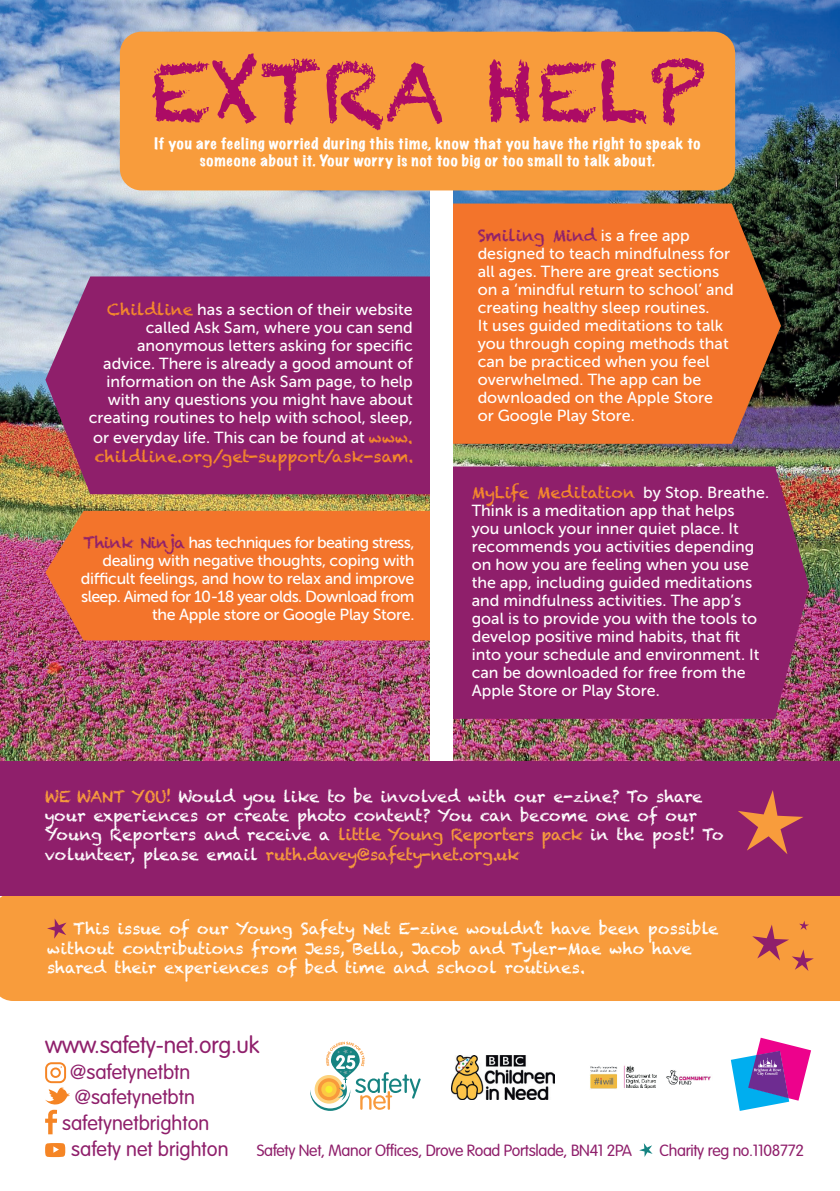
<style>
.page{position:relative;width:840px;height:1191px;background:#fff}
.page>*{position:absolute;margin:0;border:0;box-sizing:border-box;transform-origin:0 0}
.t1{font:81.2px "Chalkduster";color:#ac0b65}
.t2{font:300 23.2px "VAG Rounded Std";letter-spacing:-.01em;color:#8f1f6b}
.t3{font:300 20.2px "VAG Rounded Std";color:#8f1f6b}
.t4{font:16px/18px "Museo Sans 500";color:#fff}
.t5{font:16px/19.2px "Chalkduster";color:#fff}
.t6{font:16px/18px "Museo Sans 500";letter-spacing:-.02em;color:#fff;text-align:right}
.t7{font:300 16px "VAG Rounded Std";letter-spacing:-.02em;color:#8f1f6b}
.t8{font:16px "Chalkduster";color:#f68a2b}
.t9{font:16px "Chalkduster";color:#8f1f6b}
.t10{font:700 15px "VAG Rounded Std";color:#fff}
.t11{font:expanded 14.4px/17.2px "Marker Felt";letter-spacing:.06em;color:#fff;text-align:center}
.s1{font-family:"Chalkduster";color:#f68a2b}
.s2{font-family:"Chalkduster";color:#8f1f6b}
.s3{font-family:"Museo Sans 500";color:#fff}
.s4{color:#f89c3c}
</style>
<div class="page">
<img style="left:0;top:0;width:839px;height:761px">
<svg style="left:452px;top:203px;width:328px;height:241px;background:#e4702d"></svg>
<svg style="left:45px;top:1062px;width:25px;height:72px"></svg>
<svg style="left:45px;top:1143px;width:20px;height:14px"></svg>
<div style="left:45px;top:276px;width:384px;height:218px;background:#8f1f6b"></div>
<div style="left:45px;top:511px;width:384px;height:129px;background:#f3742b"></div>
<div style="left:452px;top:466px;width:356px;height:253px;background:#8f1f6b"></div>
<div style="left:429px;top:186px;width:23px;height:721px;background:#fff"></div>
<img style="left:451px;top:1055px;width:103px;height:44px">
<img style="left:590px;top:1065px;width:121px;height:24px">
<svg style="left:639px;top:1143px;width:13px;height:14px"></svg>
<div style="left:0;top:895px;width:839px;height:106px;background:#f89c3c"></div>
<svg style="left:47px;top:918px;width:19px;height:20px"></svg>
<svg style="left:310px;top:1041px;width:110px;height:69px"></svg>
<svg style="left:730px;top:1037px;width:80px;height:74px"></svg>
<div style="left:0;top:761px;width:839px;height:134px;background:#8f1f6b"></div>
<svg style="left:738px;top:790px;width:65px;height:64px"></svg>
<div style="left:120px;top:32px;width:614px;height:158px;background:#f89c3c;border-radius:22px"></div>
<svg style="left:703px;top:920px;width:110px;height:51px;background:#ed8f40"></svg>
<div style="left:603px;top:922px;width:87px;height:49px;background:#f89c3c"></div>
<h1 class="t1" style="left:150px;top:45px;width:557px">EXTRA HELP</h1>
<p class="t11" style="left:154px;top:135px;width:547px">If you are feeling worried during this time, know that you have the right to speak to someone about it. Your worry is not too big or too small to talk about.</p>
<p class="t4" style="left:89px;top:301px;width:325px;text-align:right"><span class="s1">Childline</span> has a section of their website called Ask Sam, where you can send anonymous letters asking for specific advice. There is already a good amount of information on the Ask Sam page, to help with any questions you might have about creating routines to help with school, sleep, or everyday life. This can be found at <span class="s1">www.</span></p>
<p class="t8" style="left:95px;top:447px;width:320px">childline.org/get-support/ask-sam.</p>
<p class="t6" style="left:81px;top:533px;width:335px"><span class="s2">Think Ninja</span> has techniques for beating stress, dealing with negative thoughts, coping with difficult feelings, and how to relax and improve sleep. Aimed for 10-18 year olds. Download from the Apple store or Google Play Store.</p>
<p class="t9" style="left:477px;top:226px;width:213px">Smiling Mind <span class="s3">is a free app</span></p>
<p class="t4" style="left:477px;top:244px;width:257px">designed to teach mindfulness for all ages. There are great sections on a ‘mindful return to school’ and creating healthy sleep routines.<br>It uses guided meditations to talk you through coping methods that can be practiced when you feel overwhelmed. The app can be downloaded on the Apple Store<br>or Google Play Store.</p>
<p class="t8" style="left:471px;top:483px;width:299px">MyLife Meditation <span class="s3">by Stop. Breathe.</span></p>
<p class="t4" style="left:471px;top:502px;width:289px">Think is a meditation app that helps you unlock your inner quiet place. It recommends you activities depending on how you are feeling when you use the app, including guided meditations and mindfulness activities. The app’s goal is to provide you with the tools to develop positive mind habits, that fit into your schedule and environment. It can be downloaded for free from the Apple Store or Play Store.</p>
<p class="t5" style="left:45px;top:787px;width:680px"><span class="s4">WE WANT YOU!</span> Would you like to be involved with our e-zine? To share your experiences or create photo content? You can become one of our Young Reporters and receive a <span class="s4">little Young Reporters pack</span> in the post! To volunteer, please email <span class="s4">ruth.davey@safety-net.org.uk</span></p>
<p class="t5" style="left:47px;top:919px;width:694px;text-indent:26px">This issue of our Young Safety Net E-zine wouldn’t have been possible <sub>25 </sub>without contributions from Jess, Bella, Jacob and Tyler-Mae who have shared their experiences of bed time and school routines.</p>
<p class="t10" style="left:623px;top:924px;width:18px">25</p>
<h2 class="t2" style="left:45px;top:1032px;width:216px">www.safety-net.org.uk</h2>
<p class="t3" style="left:70px;top:1060px;width:121px">@safetynetbtn</p>
<p class="t3" style="left:75px;top:1085px;width:121px">@safetynetbtn</p>
<p class="t3" style="left:62px;top:1111px;width:149px">safetynetbrighton</p>
<p class="t3" style="left:71px;top:1137px;width:159px">safety net brighton</p>
<p class="t7" style="left:257px;top:1140px;width:376px">Safety Net, Manor Offices, Drove Road Portslade, BN41 2PA</p>
<p class="t7" style="left:659px;top:1140px;width:146px">Charity reg no.1108772</p>
</div>
